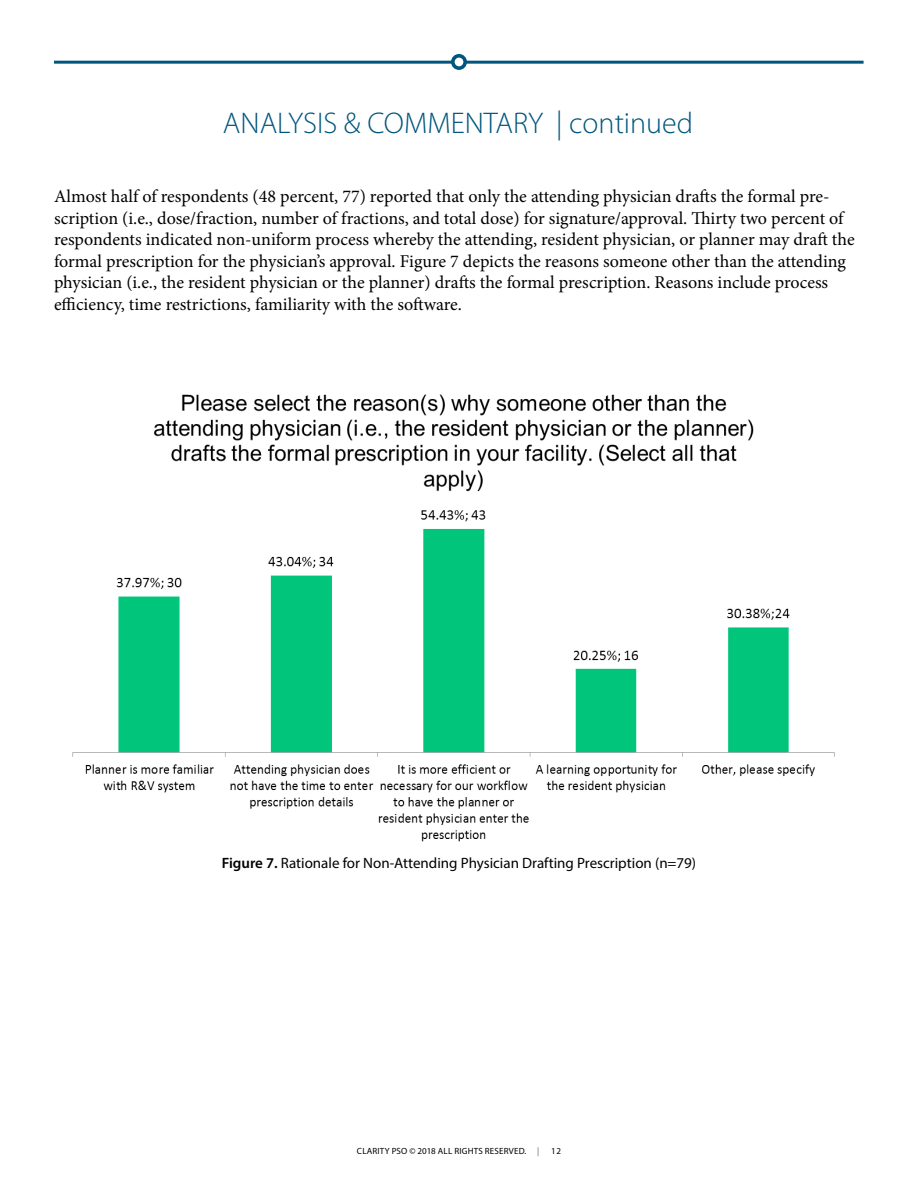
<style>
.page{position:relative;width:918px;height:1188px;background:#fff}
.page>*{position:absolute;margin:0;border:0;box-sizing:border-box;transform-origin:0 0}
.t1{font:300 30px "Myriad Pro";color:#00567d}
.t2{font:18px/21.6px "Minion Pro";color:#000}
.t3{font:15px "Myriad Pro";color:#000}
.t4{font:9px "Myriad Pro";letter-spacing:.02em;color:#000}
.s1{font-weight:600}
.s2{color:#636466}
</style>
<div class="page">
<hr style="left:54px;top:61px;width:810px;height:3px;background:#00567d">
<div style="left:453px;top:56px;width:12px;height:12px;background:#fff;border-radius:50%"></div>
<div style="left:451px;top:54px;width:16px;height:16px;border:4px solid #00567d;border-radius:50%"></div>
<img style="left:72px;top:394px;width:763px;height:448px">
<h1 class="t1" style="left:223px;top:105px;width:472px">ANALYSIS &amp; COMMENTARY | continued</h1>
<p class="t2" style="left:54px;top:186px;width:802px">Almost half of respondents (48 percent, 77) reported that only the attending physician drafts the formal pre&shy;scription (i.e., dose/fraction, number of fractions, and total dose) for signature/approval. Thirty two percent of respondents indicated non-uniform process whereby the attending, resident physician, or planner may draft the formal prescription for the physician’s approval. Figure 7 depicts the reasons someone other than the attending physician (i.e., the resident physician or the planner) drafts the formal prescription. Reasons include process efficiency, time restrictions, familiarity with the software.</p>
<p class="t3" style="left:222px;top:853px;width:476px"><span class="s1">Figure 7.</span> Rationale for Non-Attending Physician Drafting Prescription (n=79)</p>
<p class="t4" style="left:357px;top:1146px;width:184px">CLARITY PSO © 2018 ALL RIGHTS RESERVED. <span class="s2">|</span></p>
<p class="t4" style="left:551px;top:1146px;width:12px">12</p>
</div>
